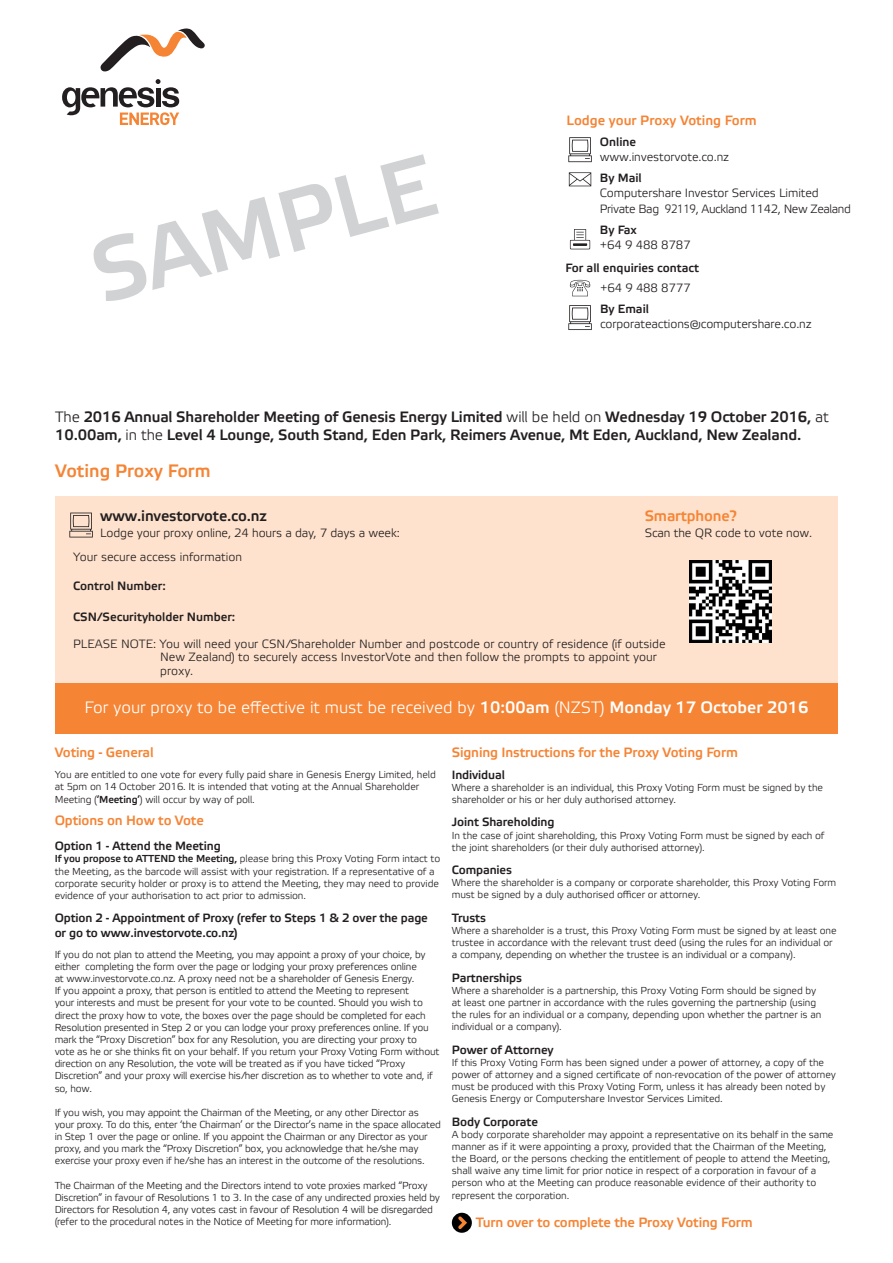
<style>
.page{position:relative;width:893px;height:1263px;background:#fff}
.page>*{position:absolute;margin:0;border:0;box-sizing:border-box;transform-origin:0 0}
.t1{font:700 87.6px "Etelka Light Pro";color:#d1d2d4}
.t2{font:700 18px "Etelka Light Pro";color:#f58434}
.t3{font:16.5px "Etelka Light Pro";color:#fff}
.t4{font:700 15px/18px "Etelka Light Pro";letter-spacing:-.01em;color:#231f20}
.t5{font:700 15px "Etelka Light Pro";letter-spacing:-.01em;color:#f58434}
.Body{font:700 13.5px "Etelka Light Pro";letter-spacing:-.01em;color:#f58434}
.t6{font:12px/13.5px "Etelka Light Pro";letter-spacing:-.01em;color:#231f20}
.Bold_Paragraph{font:700 12px/14.4px "Etelka Light Pro";letter-spacing:-.01em;color:#231f20}
.t7{font:12px "Etelka Light Pro";letter-spacing:-.03em;color:#231f20}
.Body-2{font:700 12px "Etelka Light Pro";letter-spacing:-.01em;color:#231f20}
.Body-3{font:10.2px/12.1px "Etelka Light Pro";letter-spacing:-.01em;color:#231f20}
.s1{font-weight:400}
.s2{font-weight:700}
</style>
<div class="page">
<div style="left:55px;top:496px;width:783px;height:192px;background:#fee2cd"></div>
<div style="left:55px;top:683px;width:783px;height:51px;background:#f58434"></div>
<img style="left:689px;top:561px;width:82px;height:81px">
<svg style="left:570px;top:229px;width:20px;height:20px"></svg>
<svg style="left:570px;top:280px;width:20px;height:16px"></svg>
<svg style="left:568px;top:137px;width:24px;height:25px"></svg>
<svg style="left:568px;top:305px;width:24px;height:25px"></svg>
<svg style="left:69px;top:513px;width:24px;height:24px"></svg>
<svg style="left:569px;top:172px;width:22px;height:14px"></svg>
<div style="left:452px;top:1213px;width:20px;height:20px;background:#000;border-radius:50%"></div>
<svg style="left:458px;top:1216px;width:9px;height:13px"></svg>
<svg style="left:62px;top:79px;width:117px;height:46px"></svg>
<svg style="left:100px;top:28px;width:105px;height:44px"></svg>
<p class="t1" style="left:81px;top:228px;width:353px;rotate:-15deg">SAMPLE</p>
<p class="Body" style="left:567px;top:113px;width:192px">Lodge your Proxy Voting Form</p>
<p class="Bold_Paragraph" style="left:600px;top:135px;width:38px">Online</p>
<p class="t6" style="left:600px;top:151px;width:131px">www.investorvote.co.nz</p>
<p class="Bold_Paragraph" style="left:600px;top:171px;width:43px">By Mail</p>
<p class="t6" style="left:600px;top:187px;width:220px">Computershare Investor Services Limited</p>
<p class="t7" style="left:600px;top:203px;width:253px">Private Bag 92119, Auckland 1142, New Zealand</p>
<p class="Bold_Paragraph" style="left:600px;top:224px;width:38px">By Fax</p>
<p class="t6" style="left:600px;top:239px;width:92px">+64 9 488 8787</p>
<p class="Bold_Paragraph" style="left:566px;top:262px;width:135px">For all enquiries contact</p>
<p class="t6" style="left:600px;top:282px;width:92px">+64 9 488 8777</p>
<p class="Bold_Paragraph" style="left:600px;top:303px;width:50px">By Email</p>
<p class="t6" style="left:600px;top:318px;width:213px">corporateactions@computershare.co.nz</p>
<p class="t4" style="left:55px;top:408px;width:775px"><span class="s1">The</span> 2016 Annual Shareholder Meeting of Genesis Energy Limited <span class="s1">will be held on</span> Wednesday 19 October 2016, <span class="s1">at<br></span>10.00am, <span class="s1">in the</span> Level 4 Lounge, South Stand, Eden Park, Reimers Avenue, Mt Eden, Auckland, New Zealand.</p>
<p class="t2" style="left:55px;top:461px;width:157px">Voting Proxy Form</p>
<p class="t4" style="left:100px;top:508px;width:168px">www.investorvote.co.nz</p>
<p class="t6" style="left:100px;top:527px;width:301px">Lodge your proxy online, 24 hours a day, 7 days a week:</p>
<p class="t5" style="left:645px;top:508px;width:94px">Smartphone?</p>
<p class="t6" style="left:645px;top:527px;width:169px">Scan the QR code to vote now.</p>
<p class="t6" style="left:73px;top:551px;width:171px">Your secure access information</p>
<p class="Bold_Paragraph" style="left:73px;top:579px;width:94px">Control Number:</p>
<p class="Bold_Paragraph" style="left:73px;top:610px;width:164px">CSN/Securityholder Number:</p>
<p class="t6" style="left:160px;top:637px;width:507px;text-indent:-87px">PLEASE NOTE: You will need your CSN/Shareholder Number and postcode or country of residence (if outside<br>New Zealand) to securely access InvestorVote and then follow the prompts to appoint your proxy.</p>
<p class="t3" style="left:85px;top:699px;width:725px">For your proxy to be effective it must be received by <span class="s2">10:00am</span> (NZST) <span class="s2">Monday 17 October 2016</span></p>
<p class="Body" style="left:55px;top:745px;width:101px">Voting - General</p>
<p class="Body-3" style="left:55px;top:769px;width:383px">You are entitled to one vote for every fully paid share in Genesis Energy Limited, held at 5pm on 14 October 2016. It is intended that voting at the Annual Shareholder<br>Meeting (<span class="s2">‘Meeting’</span>) will occur by way of poll.</p>
<p class="Body" style="left:55px;top:813px;width:151px">Options on How to Vote</p>
<p class="Bold_Paragraph" style="left:55px;top:840px;width:168px">Option 1 - Attend the Meeting</p>
<p class="Body-3" style="left:55px;top:853px;width:387px"><span class="s2">If you propose to ATTEND the Meeting,</span> please bring this Proxy Voting Form intact to the Meeting, as the barcode will assist with your registration. If a representative of a corporate security holder or proxy is to attend the Meeting, they may need to provide evidence of your authorisation to act prior to admission.</p>
<p class="Bold_Paragraph" style="left:55px;top:912px;width:375px">Option 2 - Appointment of Proxy (refer to Steps 1 &amp; 2 over the page or go to www.investorvote.co.nz)</p>
<p class="Body-3" style="left:55px;top:949px;width:386px">If you do not plan to attend the Meeting, you may appoint a proxy of your choice, by either completing the form over the page or lodging your proxy preferences online<br>at www.investorvote.co.nz. A proxy need not be a shareholder of Genesis Energy.<br>If you appoint a proxy, that person is entitled to attend the Meeting to represent<br>your interests and must be present for your vote to be counted. Should you wish to direct the proxy how to vote, the boxes over the page should be completed for each Resolution presented in Step 2 or you can lodge your proxy preferences online. If you mark the “Proxy Discretion” box for any Resolution, you are directing your proxy to vote as he or she thinks fit on your behalf. If you return your Proxy Voting Form without direction on any Resolution, the vote will be treated as if you have ticked “Proxy Discretion” and your proxy will exercise his/her discretion as to whether to vote and, if so, how.</p>
<p class="Body-3" style="left:55px;top:1107px;width:388px">If you wish, you may appoint the Chairman of the Meeting, or any other Director as your proxy. To do this, enter ‘the Chairman’ or the Director’s name in the space allocated in Step 1 over the page or online. If you appoint the Chairman or any Director as your proxy, and you mark the “Proxy Discretion” box, you acknowledge that he/she may exercise your proxy even if he/she has an interest in the outcome of the resolutions.</p>
<p class="Body-3" style="left:55px;top:1180px;width:387px">The Chairman of the Meeting and the Directors intend to vote proxies marked “Proxy Discretion” in favour of Resolutions 1 to 3. In the case of any undirected proxies held by Directors for Resolution 4, any votes cast in favour of Resolution 4 will be disregarded (refer to the procedural notes in the Notice of Meeting for more information).</p>
<p class="Body" style="left:452px;top:745px;width:288px">Signing Instructions for the Proxy Voting Form</p>
<p class="Bold_Paragraph" style="left:452px;top:768px;width:55px">Individual</p>
<p class="Body-3" style="left:452px;top:782px;width:373px">Where a shareholder is an individual, this Proxy Voting Form must be signed by the shareholder or his or her duly authorised attorney.</p>
<p class="Bold_Paragraph" style="left:452px;top:816px;width:104px">Joint Shareholding</p>
<p class="Body-3" style="left:452px;top:830px;width:374px">In the case of joint shareholding, this Proxy Voting Form must be signed by each of the joint shareholders (or their duly authorised attorney).</p>
<p class="Body-2" style="left:452px;top:863px;width:62px">Companies</p>
<p class="Body-3" style="left:452px;top:877px;width:386px">Where the shareholder is a company or corporate shareholder, this Proxy Voting Form must be signed by a duly authorised officer or attorney.</p>
<p class="Bold_Paragraph" style="left:452px;top:911px;width:36px">Trusts</p>
<p class="Body-3" style="left:452px;top:925px;width:386px">Where a shareholder is a trust, this Proxy Voting Form must be signed by at least one trustee in accordance with the relevant trust deed (using the rules for an individual or a company, depending on whether the trustee is an individual or a company).</p>
<p class="Bold_Paragraph" style="left:452px;top:971px;width:72px">Partnerships</p>
<p class="Body-3" style="left:452px;top:985px;width:371px">Where a shareholder is a partnership, this Proxy Voting Form should be signed by at least one partner in accordance with the rules governing the partnership (using the rules for an individual or a company, depending upon whether the partner is an individual or a company).</p>
<p class="Bold_Paragraph" style="left:452px;top:1043px;width:103px">Power of Attorney</p>
<p class="Body-3" style="left:452px;top:1057px;width:386px">If this Proxy Voting Form has been signed under a power of attorney, a copy of the power of attorney and a signed certificate of non-revocation of the power of attorney must be produced with this Proxy Voting Form, unless it has already been noted by Genesis Energy or Computershare Investor Services Limited.</p>
<p class="Bold_Paragraph" style="left:452px;top:1115px;width:88px">Body Corporate</p>
<p class="Body-3" style="left:452px;top:1129px;width:383px">A body corporate shareholder may appoint a representative on its behalf in the same manner as if it were appointing a proxy, provided that the Chairman of the Meeting, the Board, or the persons checking the entitlement of people to attend the Meeting, shall waive any time limit for prior notice in respect of a corporation in favour of a person who at the Meeting can produce reasonable evidence of their authority to represent the corporation.</p>
<p class="Body" style="left:476px;top:1215px;width:278px">Turn over to complete the Proxy Voting Form</p>
</div>
